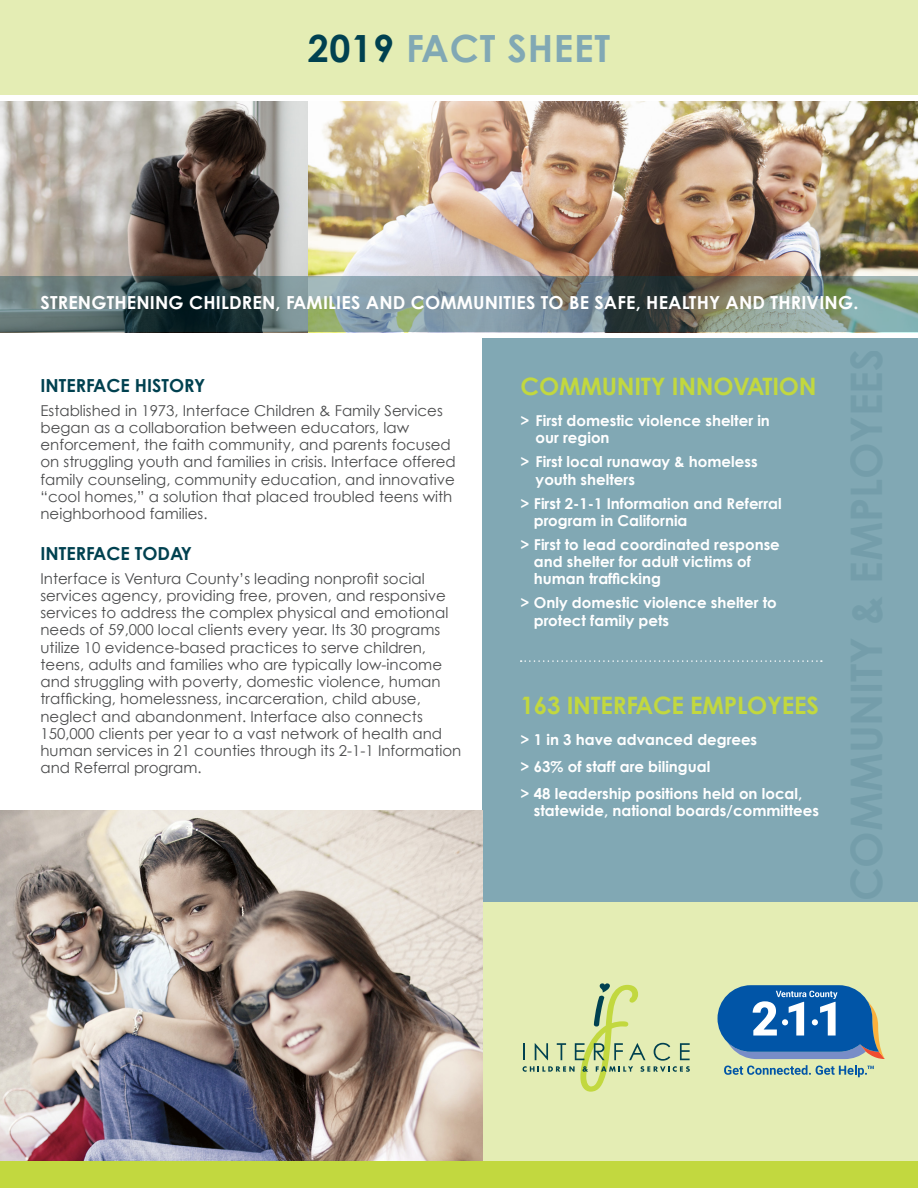
<style>
.page{position:relative;width:918px;height:1188px;background:#fff}
.page>*{position:absolute;margin:0;border:0;box-sizing:border-box;transform-origin:0 0}
.t1{font:700 37.5px "Century Gothic";letter-spacing:.02em;color:#81a8b4}
.t2{font:700 24px "Century Gothic";letter-spacing:-.01em;color:#c2d83f}
.t3{font:700 18px "Century Gothic";letter-spacing:.01em;color:#fff}
.t4{font:700 18px "Century Gothic";color:#004150}
.t5{font:15px/17.2px "Century Gothic";color:#4b4c4d}
.t6{font:700 15px/17.2px "Century Gothic";color:#fff}
.s1{color:#004150}
</style>
<div class="page">
<div style="left:483px;top:339px;width:435px;height:631px;background:#81a8b4"></div>
<div style="left:483px;top:903px;width:435px;height:258px;background:#e4edb4"></div>
<svg style="left:521px;top:660px;width:301px;height:2px"></svg>
<img style="left:0;top:810px;width:483px;height:351px">
<img style="left:308px;top:101px;width:610px;height:175px">
<svg style="left:0;top:101px;width:308px;height:175px;background:#928a84"></svg>
<div style="left:0;top:0;width:918px;height:94px;background:#e4edb4"></div>
<svg style="left:0;top:276px;width:918px;height:56px;background:#687b78"></svg>
<div style="left:0;top:1161px;width:918px;height:27px;background:#c2d83f"></div>
<svg style="left:523px;top:983px;width:167px;height:109px"></svg>
<svg style="left:724px;top:1065px;width:150px;height:12px"></svg>
<svg style="left:718px;top:985px;width:167px;height:74px;background:#477fb1"></svg>
<h1 class="t1" style="left:308px;top:25px;width:304px"><span class="s1">2019</span> FACT SHEET</h1>
<p class="t3" style="left:40px;top:291px;width:820px">STRENGTHENING CHILDREN, FAMILIES AND COMMUNITIES TO BE SAFE, HEALTHY AND THRIVING.</p>
<p class="t4" style="left:40px;top:374px;width:166px">INTERFACE HISTORY</p>
<p class="t5" style="left:40px;top:401px;width:417px">Established in 1973, Interface Children &amp; Family Services began as a collaboration between educators, law enforcement, the faith community, and parents focused on struggling youth and families in crisis. Interface offered family counseling, community education, and innovative “cool homes,” a solution that placed troubled teens with neighborhood families.</p>
<p class="t4" style="left:40px;top:542px;width:153px">INTERFACE TODAY</p>
<p class="t5" style="left:40px;top:569px;width:422px">Interface is Ventura County’s leading nonprofit social services agency, providing free, proven, and responsive services to address the complex physical and emotional needs of 59,000 local clients every year. Its 30 programs utilize 10 evidence-based practices to serve children, teens, adults and families who are typically low-income and struggling with poverty, domestic violence, human trafficking, homelessness, incarceration, child abuse, neglect and abandonment. Interface also connects 150,000 clients per year to a vast network of health and human services in 21 counties through its 2-1-1 Information and Referral program.</p>
<h2 class="t2" style="left:521px;top:372px;width:297px">COMMUNITY INNOVATION</h2>
<p class="t6" style="left:536px;top:412px;width:236px;text-indent:-15px">&gt; First domestic violence shelter in our region</p>
<p class="t6" style="left:536px;top:453px;width:224px;text-indent:-15px">&gt; First local runaway &amp; homeless youth shelters</p>
<p class="t6" style="left:534px;top:494px;width:249px;text-indent:-13px">&gt; First 2-1-1 Information and Referral program in California</p>
<p class="t6" style="left:534px;top:535px;width:248px;text-indent:-13px">&gt; First to lead coordinated response and shelter for adult victims of human trafficking</p>
<p class="t6" style="left:534px;top:594px;width:245px;text-indent:-13px">&gt; Only domestic violence shelter to protect family pets</p>
<h2 class="t2" style="left:521px;top:690px;width:300px">163 INTERFACE EMPLOYEES</h2>
<p class="t6" style="left:521px;top:725px;width:283px;line-height:27px">&gt; 1 in 3 have advanced degrees<br>&gt; 63% of staff are bilingual<br>&gt; 48 leadership positions held on local,</p>
<p class="t6" style="left:534px;top:801px;width:287px">statewide, national boards/committees</p>
</div>
